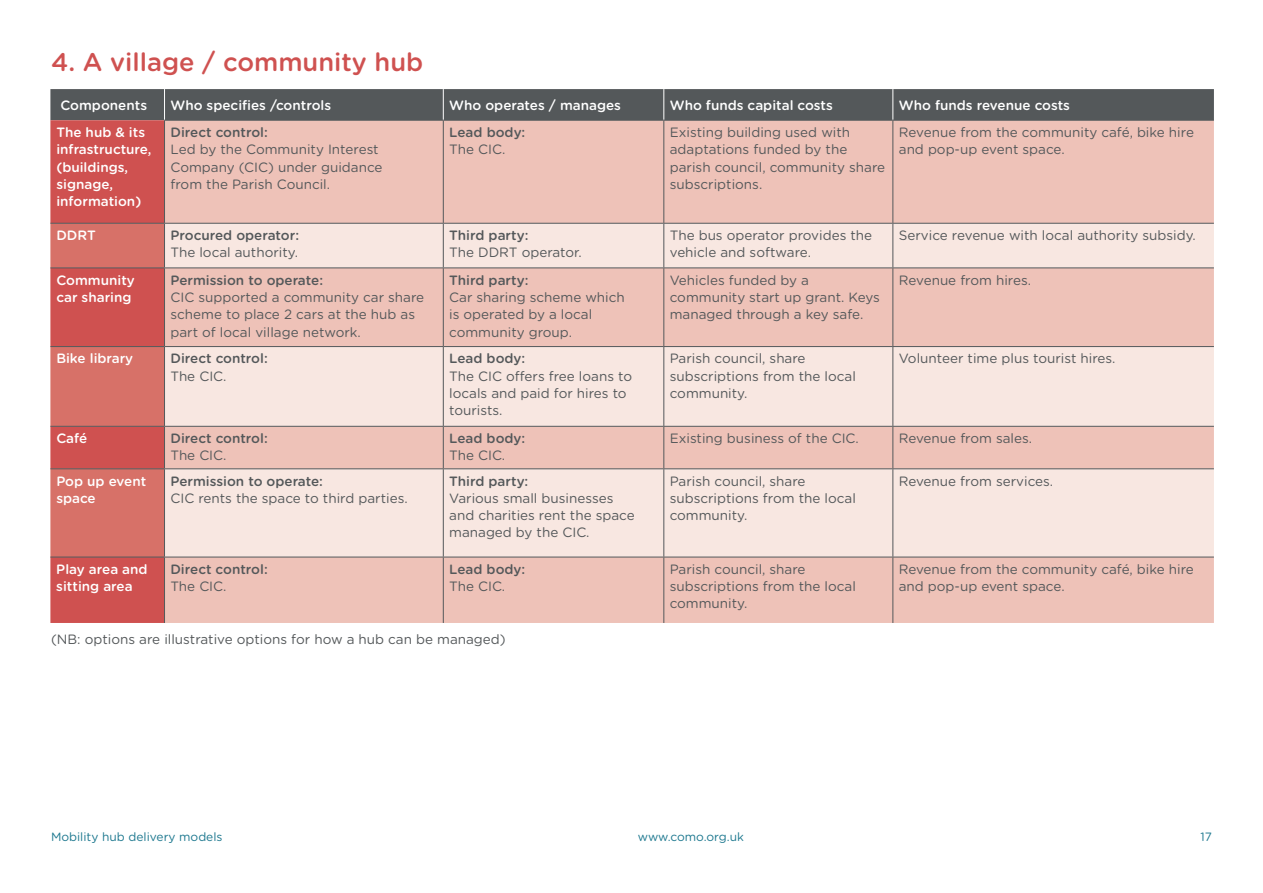
<style>
.page{position:relative;width:1263px;height:893px;background:#fff}
.page>*{position:absolute;margin:0;border:0;box-sizing:border-box;transform-origin:0 0}
.t1{font:500 25.5px "Gotham Rounded";color:#cf5150}
.t2{font:13.5px/17.2px "Gotham Rounded";color:#54585a}
.t3{font:500 13.5px/17.2px "Gotham Rounded";color:#fff}
.t4{font:500 13.5px "Gotham Rounded";color:#54585a}
.t5{font:12px "Gotham Rounded";color:#1d788f}
</style>
<div class="page">
<div style="left:50px;top:89px;width:1164px;height:31px;background:#54585a"></div>
<div style="left:50px;top:120px;width:114px;height:503px;background:#cf5150"></div>
<div style="left:165px;top:121px;width:1049px;height:502px;background:#eec2b8"></div>
<svg style="left:50px;top:224px;width:114px;height:333px;background:#d36761"></svg>
<svg style="left:165px;top:224px;width:1049px;height:333px;background:#f3d9d1"></svg>
<hr style="left:164px;top:89px;width:1px;height:31px;background:#fff">
<hr style="left:443px;top:89px;width:1px;height:31px;background:#fff">
<hr style="left:663px;top:89px;width:1px;height:31px;background:#fff">
<hr style="left:892px;top:89px;width:1px;height:31px;background:#fff">
<hr style="left:164px;top:120px;width:279px;height:1px;background:#54585a">
<hr style="left:164px;top:121px;width:1px;height:102px;background:#54585a">
<hr style="left:443px;top:120px;width:221px;height:1px;background:#54585a">
<hr style="left:443px;top:121px;width:1px;height:102px;background:#54585a">
<hr style="left:664px;top:120px;width:229px;height:1px;background:#54585a">
<hr style="left:663px;top:121px;width:1px;height:102px;background:#54585a">
<hr style="left:893px;top:120px;width:321px;height:1px;background:#54585a">
<hr style="left:892px;top:121px;width:1px;height:102px;background:#54585a">
<hr style="left:50px;top:223px;width:115px;height:1px;background:#54585a">
<hr style="left:165px;top:223px;width:278px;height:1px;background:#54585a">
<hr style="left:164px;top:224px;width:1px;height:43px;background:#54585a">
<hr style="left:443px;top:223px;width:221px;height:1px;background:#54585a">
<hr style="left:443px;top:224px;width:1px;height:43px;background:#54585a">
<hr style="left:664px;top:223px;width:229px;height:1px;background:#54585a">
<hr style="left:663px;top:224px;width:1px;height:43px;background:#54585a">
<hr style="left:893px;top:223px;width:321px;height:1px;background:#54585a">
<hr style="left:892px;top:224px;width:1px;height:43px;background:#54585a">
<hr style="left:50px;top:267px;width:115px;height:1px;background:#54585a">
<hr style="left:165px;top:267px;width:278px;height:1px;background:#54585a">
<hr style="left:164px;top:268px;width:1px;height:78px;background:#54585a">
<hr style="left:443px;top:267px;width:221px;height:1px;background:#54585a">
<hr style="left:443px;top:268px;width:1px;height:78px;background:#54585a">
<hr style="left:664px;top:267px;width:229px;height:1px;background:#54585a">
<hr style="left:663px;top:268px;width:1px;height:78px;background:#54585a">
<hr style="left:893px;top:267px;width:321px;height:1px;background:#54585a">
<hr style="left:892px;top:268px;width:1px;height:78px;background:#54585a">
<hr style="left:50px;top:346px;width:115px;height:1px;background:#54585a">
<hr style="left:165px;top:346px;width:278px;height:1px;background:#54585a">
<hr style="left:164px;top:347px;width:1px;height:79px;background:#54585a">
<hr style="left:443px;top:346px;width:221px;height:1px;background:#54585a">
<hr style="left:443px;top:347px;width:1px;height:79px;background:#54585a">
<hr style="left:664px;top:346px;width:229px;height:1px;background:#54585a">
<hr style="left:663px;top:347px;width:1px;height:79px;background:#54585a">
<hr style="left:893px;top:346px;width:321px;height:1px;background:#54585a">
<hr style="left:892px;top:347px;width:1px;height:79px;background:#54585a">
<hr style="left:50px;top:426px;width:115px;height:1px;background:#54585a">
<hr style="left:165px;top:426px;width:278px;height:1px;background:#54585a">
<hr style="left:164px;top:427px;width:1px;height:41px;background:#54585a">
<hr style="left:443px;top:426px;width:221px;height:1px;background:#54585a">
<hr style="left:443px;top:427px;width:1px;height:41px;background:#54585a">
<hr style="left:664px;top:426px;width:229px;height:1px;background:#54585a">
<hr style="left:663px;top:427px;width:1px;height:41px;background:#54585a">
<hr style="left:893px;top:426px;width:321px;height:1px;background:#54585a">
<hr style="left:892px;top:427px;width:1px;height:41px;background:#54585a">
<hr style="left:50px;top:468px;width:115px;height:1px;background:#54585a">
<hr style="left:165px;top:468px;width:278px;height:1px;background:#54585a">
<hr style="left:164px;top:469px;width:1px;height:88px;background:#54585a">
<hr style="left:443px;top:468px;width:221px;height:1px;background:#54585a">
<hr style="left:443px;top:469px;width:1px;height:88px;background:#54585a">
<hr style="left:664px;top:468px;width:229px;height:1px;background:#54585a">
<hr style="left:663px;top:469px;width:1px;height:88px;background:#54585a">
<hr style="left:893px;top:468px;width:321px;height:1px;background:#54585a">
<hr style="left:892px;top:469px;width:1px;height:88px;background:#54585a">
<hr style="left:164px;top:557px;width:1px;height:66px;background:#54585a">
<hr style="left:443px;top:557px;width:1px;height:66px;background:#54585a">
<hr style="left:663px;top:557px;width:1px;height:66px;background:#54585a">
<hr style="left:892px;top:557px;width:1px;height:66px;background:#54585a">
<hr style="left:50px;top:557px;width:115px;height:1px;background:#54585a">
<hr style="left:165px;top:557px;width:278px;height:1px;background:#54585a">
<hr style="left:443px;top:557px;width:221px;height:1px;background:#54585a">
<hr style="left:664px;top:557px;width:229px;height:1px;background:#54585a">
<hr style="left:893px;top:557px;width:321px;height:1px;background:#54585a">
<h1 class="t1" style="left:51px;top:44px;width:374px">4. A village / community hub</h1>
<p class="t3" style="left:60px;top:96px;width:88px">Components</p>
<p class="t3" style="left:171px;top:96px;width:162px">Who specifies /controls</p>
<p class="t3" style="left:449px;top:96px;width:173px">Who operates / manages</p>
<p class="t3" style="left:670px;top:96px;width:165px">Who funds capital costs</p>
<p class="t3" style="left:899px;top:96px;width:173px">Who funds revenue costs</p>
<p class="t3" style="left:56px;top:123px;width:97px">The hub &amp; its infrastructure, (buildings, signage, information)</p>
<p class="t4" style="left:170px;top:123px;width:99px">Direct control:</p>
<p class="t4" style="left:449px;top:123px;width:78px">Lead body:</p>
<p class="t2" style="left:449px;top:140px;width:58px">The CIC.</p>
<p class="t2" style="left:670px;top:123px;width:217px">Existing building used with adaptations funded by the parish council, community share subscriptions.</p>
<p class="t2" style="left:899px;top:123px;width:297px">Revenue from the community café, bike hire and pop-up event space.</p>
<p class="t2" style="left:170px;top:140px;width:214px">Led by the Community Interest<br>Company (CIC) under guidance from the Parish Council.</p>
<p class="t3" style="left:56px;top:226px;width:41px">DDRT</p>
<p class="t4" style="left:170px;top:226px;width:130px">Procured operator:</p>
<p class="t2" style="left:170px;top:243px;width:129px">The local authority.</p>
<p class="t3" style="left:56px;top:271px;width:80px">Community car sharing</p>
<p class="t4" style="left:170px;top:270px;width:154px">Permission to operate:</p>
<p class="t2" style="left:170px;top:288px;width:255px">CIC supported a community car share scheme to place 2 cars at the hub as part of local village network.</p>
<p class="t3" style="left:56px;top:349px;width:78px">Bike library</p>
<p class="t4" style="left:170px;top:349px;width:99px">Direct control:</p>
<p class="t2" style="left:170px;top:367px;width:58px">The CIC.</p>
<p class="t3" style="left:56px;top:429px;width:32px">Café</p>
<p class="t4" style="left:170px;top:429px;width:99px">Direct control:</p>
<p class="t2" style="left:170px;top:446px;width:58px">The CIC.</p>
<p class="t3" style="left:56px;top:472px;width:92px">Pop up event space</p>
<p class="t4" style="left:170px;top:471px;width:154px">Permission to operate:</p>
<p class="t2" style="left:170px;top:489px;width:239px">CIC rents the space to third parties.</p>
<p class="t3" style="left:56px;top:560px;width:93px">Play area and sitting area</p>
<p class="t4" style="left:170px;top:560px;width:99px">Direct control:</p>
<p class="t2" style="left:170px;top:577px;width:58px">The CIC.</p>
<p class="t4" style="left:449px;top:226px;width:81px">Third party:</p>
<p class="t2" style="left:449px;top:243px;width:134px">The DDRT operator.</p>
<p class="t4" style="left:449px;top:270px;width:81px">Third party:</p>
<p class="t2" style="left:449px;top:288px;width:177px">Car sharing scheme which is operated by a local community group.</p>
<p class="t4" style="left:449px;top:349px;width:78px">Lead body:</p>
<p class="t2" style="left:449px;top:367px;width:184px">The CIC offers free loans to locals and paid for hires to tourists.</p>
<p class="t4" style="left:449px;top:429px;width:78px">Lead body:</p>
<p class="t2" style="left:449px;top:446px;width:58px">The CIC.</p>
<p class="t4" style="left:449px;top:471px;width:81px">Third party:</p>
<p class="t2" style="left:449px;top:489px;width:187px">Various small businesses and charities rent the space managed by the CIC.</p>
<p class="t4" style="left:449px;top:560px;width:78px">Lead body:</p>
<p class="t2" style="left:449px;top:577px;width:58px">The CIC.</p>
<p class="t2" style="left:51px;top:630px;width:456px">(NB: options are illustrative options for how a hub can be managed)</p>
<p class="t2" style="left:670px;top:226px;width:204px">The bus operator provides the vehicle and software.</p>
<p class="t2" style="left:899px;top:226px;width:298px">Service revenue with local authority subsidy.</p>
<p class="t2" style="left:670px;top:271px;width:212px">Vehicles funded by a community start up grant. Keys managed through a key safe.</p>
<p class="t2" style="left:899px;top:271px;width:134px">Revenue from hires.</p>
<p class="t2" style="left:670px;top:349px;width:188px">Parish council, share subscriptions from the local community.</p>
<p class="t2" style="left:899px;top:349px;width:218px">Volunteer time plus tourist hires.</p>
<p class="t2" style="left:670px;top:429px;width:191px">Existing business of the CIC.</p>
<p class="t2" style="left:899px;top:429px;width:135px">Revenue from sales.</p>
<p class="t2" style="left:670px;top:472px;width:188px">Parish council, share subscriptions from the local community.</p>
<p class="t2" style="left:899px;top:472px;width:156px">Revenue from services.</p>
<p class="t2" style="left:670px;top:560px;width:188px">Parish council, share subscriptions from the local community.</p>
<p class="t2" style="left:899px;top:560px;width:297px">Revenue from the community café, bike hire and pop-up event space.</p>
<p class="t5" style="left:51px;top:828px;width:173px">Mobility hub delivery models</p>
<p class="t5" style="left:638px;top:828px;width:108px">www.como.org.uk</p>
<p class="t5" style="left:1200px;top:828px;width:13px">17</p>
</div>
